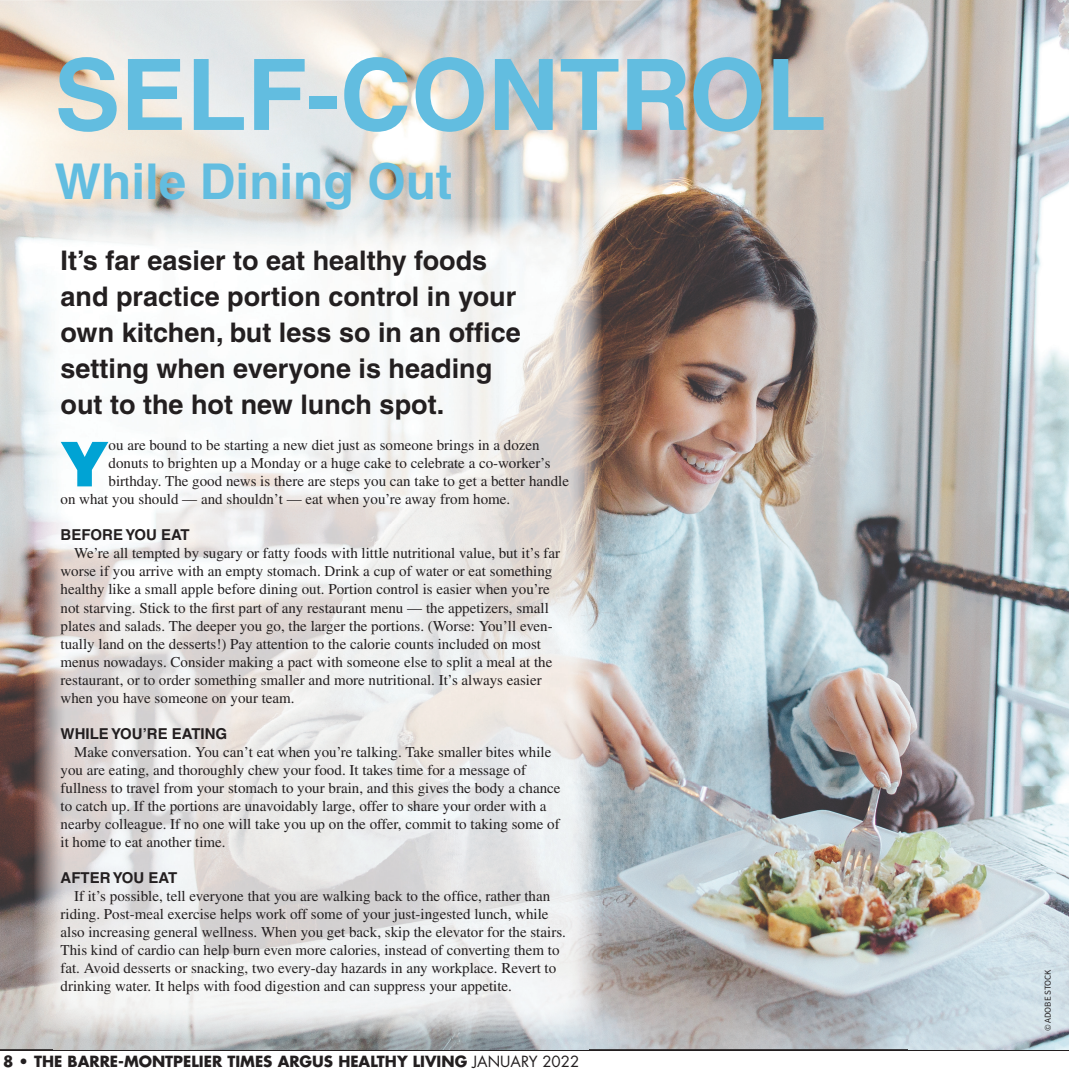
<style>
.page{position:relative;width:1069px;height:1069px;background:#fff}
.page>*{position:absolute;margin:0;border:0;box-sizing:border-box;transform-origin:0 0}
.t1{font:700 98.7px "Helvetica";color:#62bde0}
.t2{font:900 61.8px "Helvetica";color:#00a3d4}
.t3{font:700 49.35px "Helvetica";color:#62bde0}
.t4{font:700 27px/36px "Helvetica";color:#231f20}
.t5{font:15px/18px "Times";color:#231f20}
.t6{font:700 15px "Futura";color:#231f20}
.t7{font:700 15px "Helvetica";color:#231f20}
.t8{font:9px "Source Sans Pro";color:#231f20}
.s1{font-weight:400}
</style>
<div class="page">
<hr style="left:0;top:1048px;width:1068px;height:1px;background:#231f20">
<img style="left:0;top:0;width:961px;height:262px">
<img style="left:961px;top:0;width:107px;height:1048px">
<img style="left:0;top:262px;width:53px;height:786px">
<img style="left:602px;top:262px;width:306px;height:524px">
<img style="left:908px;top:262px;width:54px;height:786px">
<img style="left:588px;top:786px;width:320px;height:262px">
<img style="left:53px;top:1038px;width:535px;height:10px">
<img style="left:34px;top:217px;width:568px;height:821px">
<h1 class="t1" style="left:54px;top:35px;width:773px">SELF-CONTROL</h1>
<h3 class="t3" style="left:54px;top:151px;width:399px">While Dining Out</h3>
<h3 class="t4" style="left:60px;top:242px;width:461px">It’s far easier to eat healthy foods and practice portion control in your own kitchen, but less so in an office setting when everyone is heading out to the hot new lunch spot.</h3>
<h2 class="t2" style="left:60px;top:423px;width:50px">Y</h2>
<p class="t5" style="left:109px;top:436px;width:432px">ou are bound to be starting a new diet just as someone brings in a dozen</p>
<p class="t5" style="left:109px;top:454px;width:443px">donuts to brighten up a Monday or a huge cake to celebrate a co-worker’s</p>
<p class="t5" style="left:109px;top:472px;width:462px">birthday. The good news is there are steps you can take to get a better handle</p>
<p class="t5" style="left:60px;top:490px;width:451px">on what you should — and shouldn’t — eat when you’re away from home.</p>
<p class="t7" style="left:60px;top:526px;width:131px">BEFORE YOU EAT</p>
<p class="t5" style="left:60px;top:544px;width:501px;text-indent:14px">We’re all tempted by sugary or fatty foods with little nutritional value, but it’s far worse if you arrive with an empty stomach. Drink a cup of water or eat something healthy like a small apple before dining out. Portion control is easier when you’re not starving. Stick to the first part of any restaurant menu — the appetizers, small plates and salads. The deeper you go, the larger the portions. (Worse: You’ll even&shy;tually land on the desserts!) Pay attention to the calorie counts included on most menus nowadays. Consider making a pact with someone else to split a meal at the restaurant, or to order something smaller and more nutritional. It’s always easier when you have someone on your team.</p>
<p class="t7" style="left:60px;top:724px;width:168px">WHILE YOU’RE EATING</p>
<p class="t5" style="left:60px;top:742px;width:501px;text-indent:14px">Make conversation. You can’t eat when you’re talking. Take smaller bites while you are eating, and thoroughly chew your food. It takes time for a message of fullness to travel from your stomach to your brain, and this gives the body a chance to catch up. If the portions are unavoidably large, offer to share your order with a nearby colleague. If no one will take you up on the offer, commit to taking some of it home to eat another time.</p>
<p class="t7" style="left:60px;top:868px;width:118px">AFTER YOU EAT</p>
<p class="t5" style="left:60px;top:886px;width:506px;text-indent:14px">If it’s possible, tell everyone that you are walking back to the office, rather than riding. Post-meal exercise helps work off some of your just-ingested lunch, while also increasing general wellness. When you get back, skip the elevator for the stairs.<br>This kind of cardio can help burn even more calories, instead of converting them to fat. Avoid desserts or snacking, two every-day hazards in any workplace. Revert to drinking water. It helps with food digestion and can suppress your appetite.</p>
<p class="t6" style="left:3px;top:1051px;width:577px">8 • THE BARRE-MONTPELIER TIMES ARGUS HEALTHY LIVING <span class="s1">JANUARY 2022</span></p>
<p class="t8" style="left:1041px;top:1031px;width:63px;rotate:-90deg">© ADOBE STOCK</p>
</div>
